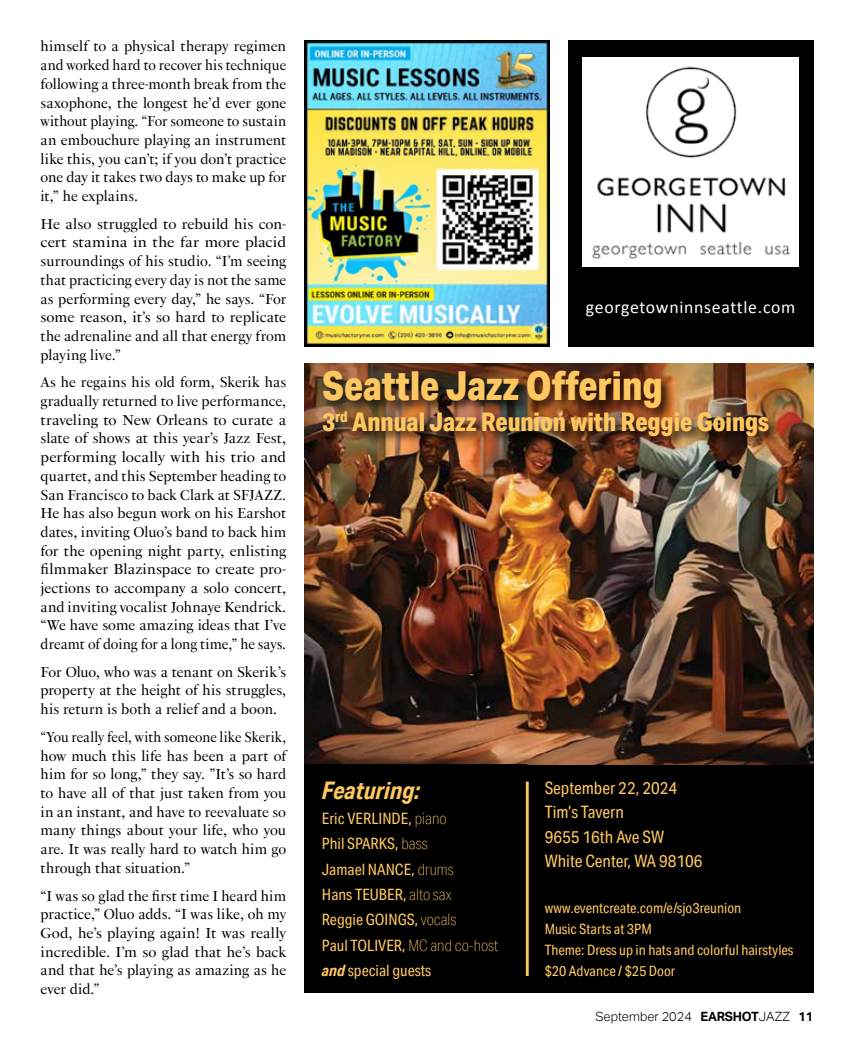
<style>
.page{position:relative;width:854px;height:1048px;background:#fff}
.page>*{position:absolute;margin:0;border:0;box-sizing:border-box;transform-origin:0 0}
.t1{font:800 39.9px "Aktiv Grotesk Cd";color:#fec75f}
.t2{font:800 25.65px "Aktiv Grotesk Cd";color:#fec75f}
.t3{font:italic 700 24.3px "Aktiv Grotesk Cd";color:#fec75f}
.t4{font:17.7px "Calibri";letter-spacing:.04em;color:#fff}
.t5{font:17.1px/24.5px "Aktiv Grotesk Cd";color:#fec75f}
.t6{font:15.75px/25.3px "Aktiv Grotesk Cd";color:#fec75f}
.t7{font:14.25px/18.8px "PS Fournier Std";letter-spacing:.005em;color:#000;text-align:justify}
.t8{font:14.25px/18.8px "PS Fournier Std";letter-spacing:.005em;color:#000;text-align:justify;scale:.94 1}
.t9{font:14.25px/18.8px "PS Fournier Std";letter-spacing:.005em;color:#000;text-align:justify;scale:1.04 1}
.t10{font:14.25px/21px "Aktiv Grotesk Cd";color:#fec75f}
.t11{font:300 12.75px "Aktiv Grotesk";color:#000}
.s1{font-weight:100}
.s2{font-weight:700;font-style:italic}
.s3{font-weight:700}
</style>
<div class="page">
<img style="left:304px;top:40px;width:245px;height:307px">
<div style="left:567px;top:40px;width:246px;height:307px;background:#000"></div>
<img style="left:582px;top:58px;width:216px;height:209px">
<div style="left:527px;top:764px;width:286px;height:229px;background:#000"></div>
<img style="left:304px;top:364px;width:509px;height:400px">
<div style="left:321px;top:369px;width:460px;height:80px;background:#000;opacity:.75"></div>
<div style="left:304px;top:764px;width:223px;height:229px;background:#000"></div>
<hr style="left:525px;top:781px;width:3px;height:195px;background:#fec75f">
<p class="t7" style="left:40px;top:37px;width:247px">himself to a physical therapy regimen and worked hard to recover his technique following a three-month break from the saxophone, the longest he’d ever gone without playing. “For someone to sustain an embouchure playing an instrument like this, you can’t; if you don’t practice one day it takes two days to make up for it,” he explains.</p>
<p class="t9" style="left:40px;top:214px;width:237px">He also struggled to rebuild his con&shy;cert stamina in the far more placid surroundings of his studio. “I’m seeing that practicing every day is not the same as performing every day,” he says. “For some reason, it’s so hard to replicate the adrenaline and all that energy from playing live.”</p>
<p class="t7" style="left:40px;top:373px;width:247px">As he regains his old form, Skerik has gradually returned to live performance, traveling to New Orleans to curate a slate of shows at this year’s Jazz Fest, performing locally with his trio and quartet, and this September heading to San Francisco to back Clark at SFJAZZ.<br>He has also begun work on his Earshot dates, inviting Oluo’s band to back him for the opening night party, enlisting filmmaker Blazinspace to create pro&shy;jections to accompany a solo concert, and inviting vocalist Johnaye Kendrick. “We have some amazing ideas that I’ve dreamt of doing for a long time,” he says.</p>
<p class="t7" style="left:40px;top:662px;width:247px">For Oluo, who was a tenant on Skerik’s property at the height of his struggles, his return is both a relief and a boon.</p>
<p class="t8" style="left:40px;top:727px;width:263px">“You really feel, with someone like Skerik, how much this life has been a part of him for so long,” they say. ”It’s so hard to have all of that just taken from you in an instant, and have to reevaluate so many things about your life, who you are. It was really hard to watch him go through that situation.”</p>
<p class="t7" style="left:40px;top:886px;width:247px">“I was so glad the first time I heard him practice,” Oluo adds. “I was like, oh my God, he’s playing again! It was really incredible. I’m so glad that he’s back and that he’s playing as amazing as he ever did.”</p>
<p class="t4" style="left:585px;top:296px;width:211px">georgetowninnseattle.com</p>
<h1 class="t1" style="left:322px;top:361px;width:342px">Seattle Jazz Offering</h1>
<h2 class="t2" style="left:322px;top:405px;width:448px">3<sup>rd</sup> Annual Jazz Reunion with Reggie Goings</h2>
<h3 class="t3" style="left:322px;top:775px;width:100px">Featuring:</h3>
<p class="t6" style="left:322px;top:805px;width:178px">Eric VERLINDE, <span class="s1">piano<br></span>Phil SPARKS, <span class="s1">bass<br></span>Jamael NANCE, <span class="s1">drums<br></span>Hans TEUBER, <span class="s1">alto sax<br></span>Reggie GOINGS, <span class="s1">vocals<br></span>Paul TOLIVER, <span class="s1">MC and co-host </span><span class="s2">and</span> special guests</p>
<p class="t5" style="left:544px;top:775px;width:159px">September 22, 2024<br>Tim’s Tavern<br>9655 16th Ave SW<br>White Center, WA 98106</p>
<p class="t10" style="left:544px;top:897px;width:250px">www.eventcreate.com/e/sjo3reunion<br>Music Starts at 3PM<br>Theme: Dress up in hats and colorful hairstyles $20 Advance / $25 Door</p>
<p class="t11" style="left:595px;top:1009px;width:219px">September 2024 <span class="s3">EARSHOT</span>JAZZ <span class="s3">11</span></p>
</div>
